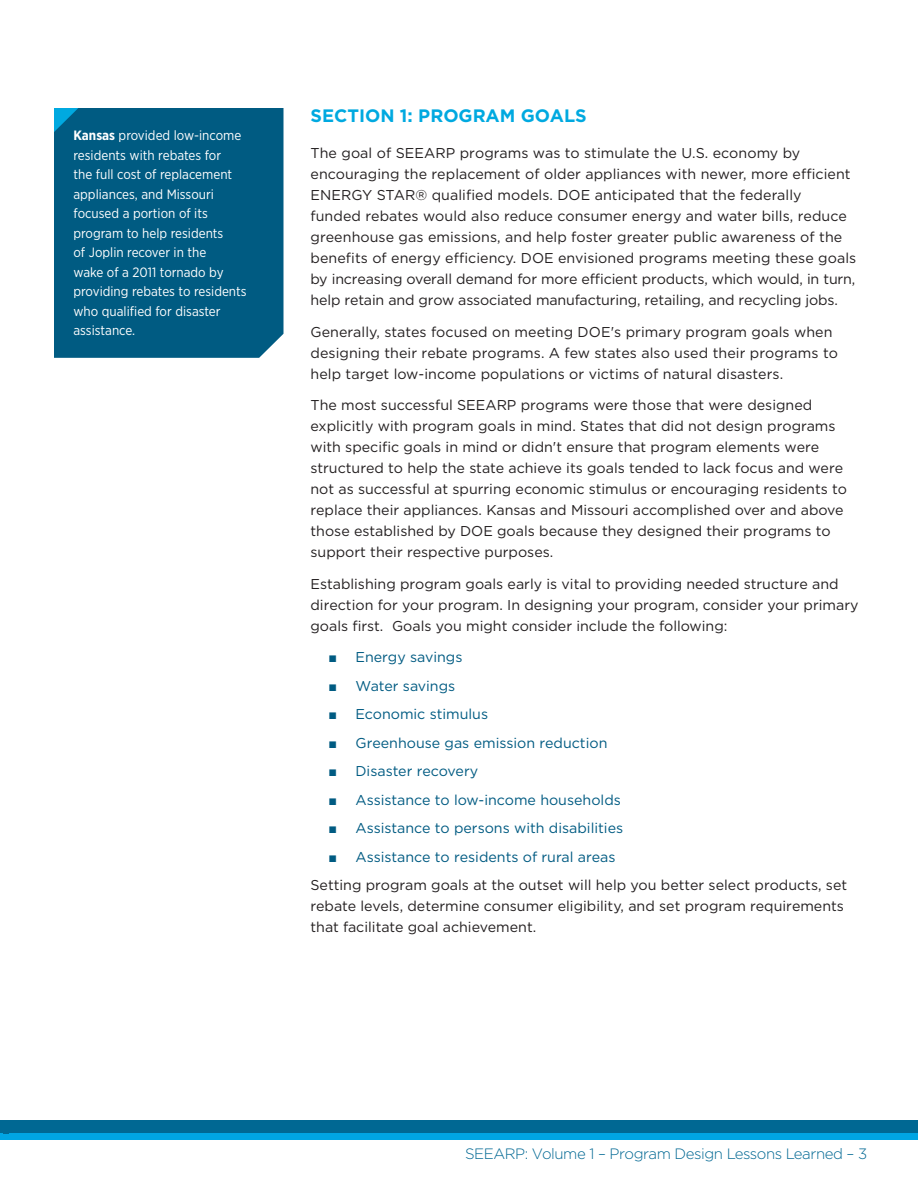
<style>
.page{position:relative;width:918px;height:1188px;background:#fff}
.page>*{position:absolute;margin:0;border:0;box-sizing:border-box;transform-origin:0 0}
.SEEARP_Header02{font:700 18px "Gotham";color:#00a9e0}
.t1{font:300 15px "Gotham";letter-spacing:-.03em;color:#006893}
.SEEARP_COPY{font:14.25px/21px "Gotham";color:#231f20}
.t2{font:14.25px "Gotham";color:#005b82}
.SEEARP_SideBar{font:13.5px/19.5px "Gotham Narrow";color:#fff}
.s1{font-weight:700}
.s2{font-family:"Arial";font-weight:700}
</style>
<div class="page">
<div style="left:0;top:1121px;width:918px;height:13px;background:#006893"></div>
<div style="left:0;top:1133px;width:918px;height:6px;background:#00a5e3"></div>
<div style="left:0;top:1121px;width:9px;height:13px;background:#006893"></div>
<div style="left:54px;top:108px;width:230px;height:250px;background:#005b82"></div>
<svg style="left:54px;top:108px;width:24px;height:24px"></svg>
<p class="SEEARP_SideBar" style="left:74px;top:126px;width:175px"><span class="s1">Kansas</span> provided low-income residents with rebates for<br>the full cost of replacement appliances, and Missouri focused a portion of its program to help residents<br>of Joplin recover in the<br>wake of a 2011 tornado by providing rebates to residents who qualified for disaster assistance.</p>
<p class="SEEARP_Header02" style="left:310px;top:106px;width:278px">SECTION 1: PROGRAM GOALS</p>
<p class="SEEARP_COPY" style="left:310px;top:143px;width:547px">The goal of SEEARP programs was to stimulate the U.S. economy by encouraging the replacement of older appliances with newer, more efficient ENERGY STARš qualified models. DOE anticipated that the federally<br>funded rebates would also reduce consumer energy and water bills, reduce greenhouse gas emissions, and help foster greater public awareness of the benefits of energy efficiency. DOE envisioned programs meeting these goals by increasing overall demand for more efficient products, which would, in turn, help retain and grow associated manufacturing, retailing, and recycling jobs.</p>
<p class="SEEARP_COPY" style="left:310px;top:321px;width:529px">Generally, states focused on meeting DOE's primary program goals when designing their rebate programs. A few states also used their programs to help target low-income populations or victims of natural disasters.</p>
<p class="SEEARP_COPY" style="left:310px;top:395px;width:538px">The most successful SEEARP programs were those that were designed explicitly with program goals in mind. States that did not design programs with specific goals in mind or didn't ensure that program elements were structured to help the state achieve its goals tended to lack focus and were not as successful at spurring economic stimulus or encouraging residents to replace their appliances. Kansas and Missouri accomplished over and above those established by DOE goals because they designed their programs to support their respective purposes.</p>
<p class="SEEARP_COPY" style="left:310px;top:573px;width:550px">Establishing program goals early is vital to providing needed structure and direction for your program. In designing your program, consider your primary goals first. Goals you might consider include the following:</p>
<p class="t2" style="left:328px;top:649px;width:135px"><span class="s2">■</span> Energy savings</p>
<p class="t2" style="left:328px;top:678px;width:128px"><span class="s2">■</span> Water savings</p>
<p class="t2" style="left:328px;top:706px;width:161px"><span class="s2">■</span> Economic stimulus</p>
<p class="t2" style="left:328px;top:735px;width:280px"><span class="s2">■</span> Greenhouse gas emission reduction</p>
<p class="t2" style="left:328px;top:763px;width:151px"><span class="s2">■</span> Disaster recovery</p>
<p class="t2" style="left:328px;top:792px;width:294px"><span class="s2">■</span> Assistance to low-income households</p>
<p class="t2" style="left:328px;top:820px;width:296px"><span class="s2">■</span> Assistance to persons with disabilities</p>
<p class="t2" style="left:328px;top:849px;width:289px"><span class="s2">■</span> Assistance to residents of rural areas</p>
<p class="SEEARP_COPY" style="left:310px;top:875px;width:538px">Setting program goals at the outset will help you better select products, set rebate levels, determine consumer eligibility, and set program requirements that facilitate goal achievement.</p>
<p class="t1" style="left:465px;top:1146px;width:404px">SEEARP: Volume 1 Ð Program Design Lessons Learned Ð 3</p>
</div>
